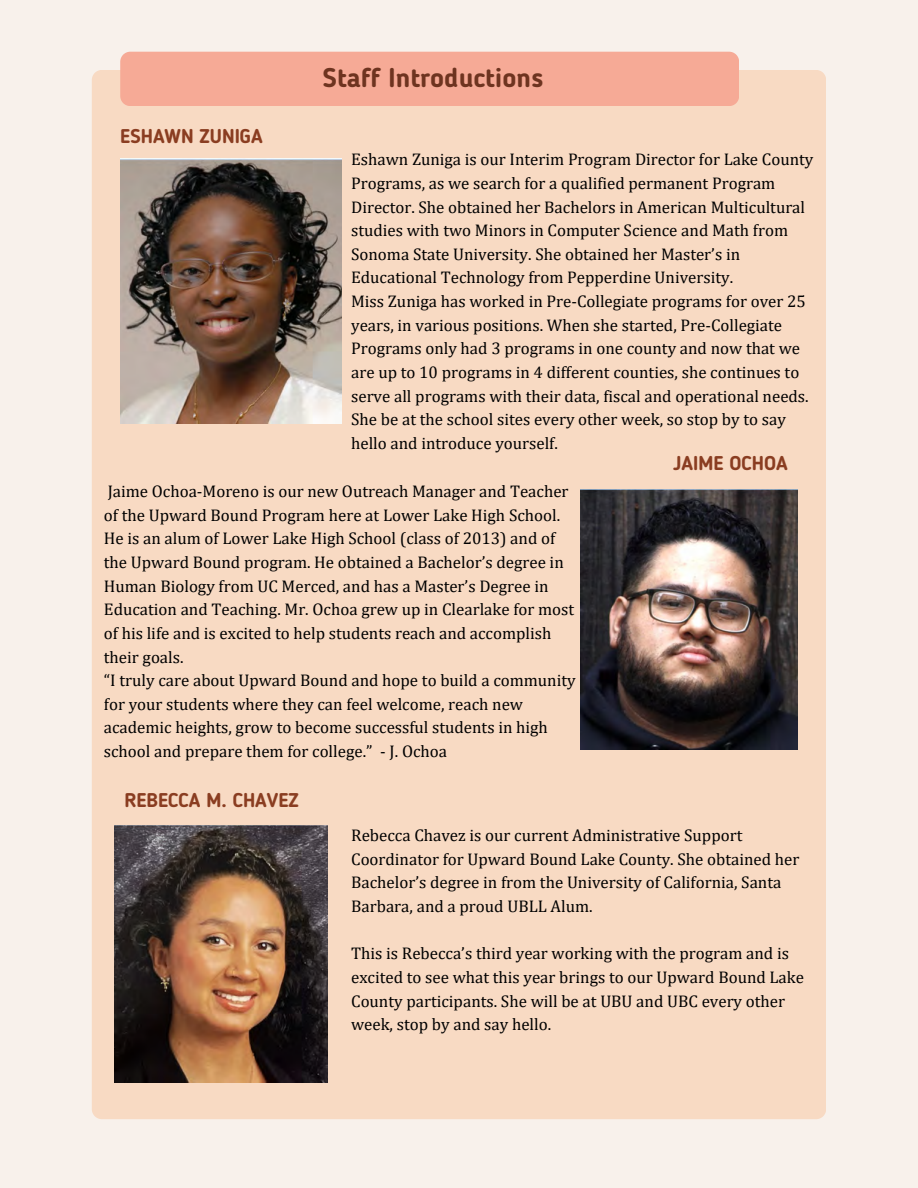
<style>
.page{position:relative;width:918px;height:1188px;background:#f8f1eb}
.page>*{position:absolute;margin:0;border:0;box-sizing:border-box;transform-origin:0 0}
.t1{font:700 26.85px "Blogger Sans";color:#6e3420}
.t2{font:700 19.8px "Blogger Sans";color:#8a3d21}
.t3{font:16.95px/23.7px "Cambria";color:#000}
</style>
<div class="page">
<div style="left:92px;top:70px;width:734px;height:1049px;background:#f8dac3"></div>
<div style="left:120px;top:52px;width:619px;height:54px;background:#f6aa96"></div>
<img style="left:120px;top:158px;width:222px;height:266px">
<img style="left:580px;top:489px;width:217px;height:260px">
<img style="left:114px;top:826px;width:214px;height:256px">
<p class="t2" style="left:120px;top:128px;width:144px">ESHAWN ZUNIGA</p>
<p class="t1" style="left:323px;top:67px;width:222px">Staff Introductions</p>
<p class="t3" style="left:351px;top:147px;width:464px">Eshawn Zuniga is our Interim Program Director for Lake County Programs, as we search for a qualified permanent Program Director. She obtained her Bachelors in American Multicultural studies with two Minors in Computer Science and Math from Sonoma State University. She obtained her Master’s in Educational Technology from Pepperdine University.</p>
<p class="t3" style="left:351px;top:289px;width:459px">Miss Zuniga has worked in Pre-Collegiate programs for over 25 years, in various positions. When she started, Pre-Collegiate Programs only had 3 programs in one county and now that we are up to 10 programs in 4 different counties, she continues to serve all programs with their data, fiscal and operational needs.</p>
<h2 class="t3" style="left:351px;top:407px;width:436px">She be at the school sites every other week, so stop by to say hello and introduce yourself.</h2>
<p class="t2" style="left:673px;top:455px;width:116px">JAIME OCHOA</p>
<p class="t3" style="left:104px;top:479px;width:472px">Jaime Ochoa-Moreno is our new Outreach Manager and Teacher of the Upward Bound Program here at Lower Lake High School.<br>He is an alum of Lower Lake High School (class of 2013) and of the Upward Bound program. He obtained a Bachelor’s degree in Human Biology from UC Merced, and has a Master’s Degree in Education and Teaching. Mr. Ochoa grew up in Clearlake for most of his life and is excited to help students reach and accomplish their goals.</p>
<h2 class="t3" style="left:104px;top:668px;width:473px">“I truly care about Upward Bound and hope to build a community for your students where they can feel welcome, reach new academic heights, grow to become successful students in high school and prepare them for college.” - J. Ochoa</h2>
<p class="t2" style="left:124px;top:792px;width:176px">REBECCA M. CHAVEZ</p>
<p class="t3" style="left:351px;top:823px;width:450px">Rebecca Chavez is our current Administrative Support Coordinator for Upward Bound Lake County. She obtained her Bachelor’s degree in from the University of California, Santa Barbara, and a proud UBLL Alum.</p>
<p class="t3" style="left:351px;top:941px;width:454px">This is Rebecca’s third year working with the program and is excited to see what this year brings to our Upward Bound Lake County participants. She will be at UBU and UBC every other week, stop by and say hello.</p>
</div>
